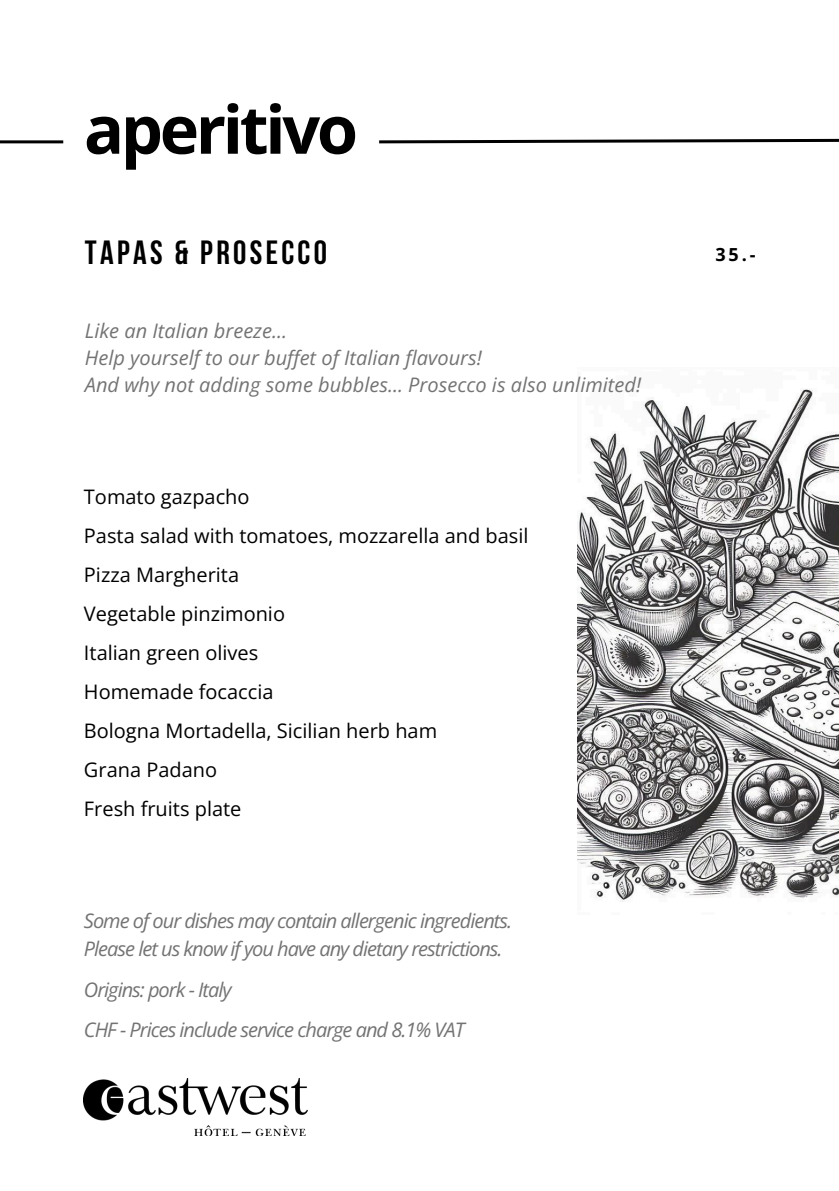
<style>
.page{position:relative;width:839px;height:1191px;background:#fff}
.page>*{position:absolute;margin:0;border:0;box-sizing:border-box;transform-origin:0 0}
.t1{font:700 66.6px "Noto Sans";letter-spacing:-.05em;color:#000}
.t2{font:700 33.4px "Bebas Neue";letter-spacing:.1em;color:#000}
.t3{font:20px "Open Sans";color:#000}
.t4{font:italic 20px "Open Sans";letter-spacing:-.05em;color:#737373}
.t5{font:italic 20px "Open Sans";color:#737373}
.t6{font:700 18px "Open Sans";color:#000}
</style>
<div class="page">
<img style="left:84px;top:1078px;width:223px;height:57px">
<img style="left:577px;top:389px;width:261px;height:513px">
<svg style="left:379px;top:138px;width:459px;height:6px"></svg>
<hr style="left:0;top:140px;width:63px;height:3px;background:#000">
<h3 class="t1" style="left:84px;top:83px;width:276px">aperitivo</h3>
<p class="t2" style="left:85px;top:239px;width:244px">TAPAS &amp; PROSECCO</p>
<p class="t6" style="left:715px;top:241px;width:42px">35.-</p>
<p class="t5" style="left:85px;top:317px;width:204px">Like an Italian breeze...</p>
<p class="t5" style="left:85px;top:344px;width:398px">Help yourself to our buffet of Italian flavours!</p>
<p class="t5" style="left:85px;top:371px;width:557px">And why not adding some bubbles... Prosecco is also unlimited!</p>
<p class="t3" style="left:84px;top:483px;width:167px">Tomato gazpacho</p>
<p class="t3" style="left:84px;top:522px;width:446px">Pasta salad with tomatoes, mozzarella and basil</p>
<p class="t3" style="left:84px;top:561px;width:157px">Pizza Margherita</p>
<p class="t3" style="left:84px;top:600px;width:202px">Vegetable pinzimonio</p>
<p class="t3" style="left:84px;top:639px;width:176px">Italian green olives</p>
<p class="t3" style="left:84px;top:678px;width:191px">Homemade focaccia</p>
<p class="t3" style="left:84px;top:717px;width:355px">Bologna Mortadella, Sicilian herb ham</p>
<p class="t3" style="left:84px;top:756px;width:135px">Grana Padano</p>
<p class="t3" style="left:84px;top:795px;width:159px">Fresh fruits plate</p>
<p class="t4" style="left:84px;top:907px;width:429px">Some of our dishes may contain allergenic ingredients.</p>
<p class="t4" style="left:84px;top:934px;width:420px">Please let us know if you have any dietary restrictions.</p>
<p class="t4" style="left:84px;top:975px;width:149px">Origins: pork - Italy</p>
<p class="t4" style="left:84px;top:1016px;width:382px">CHF - Prices include service charge and 8.1% VAT</p>
</div>
